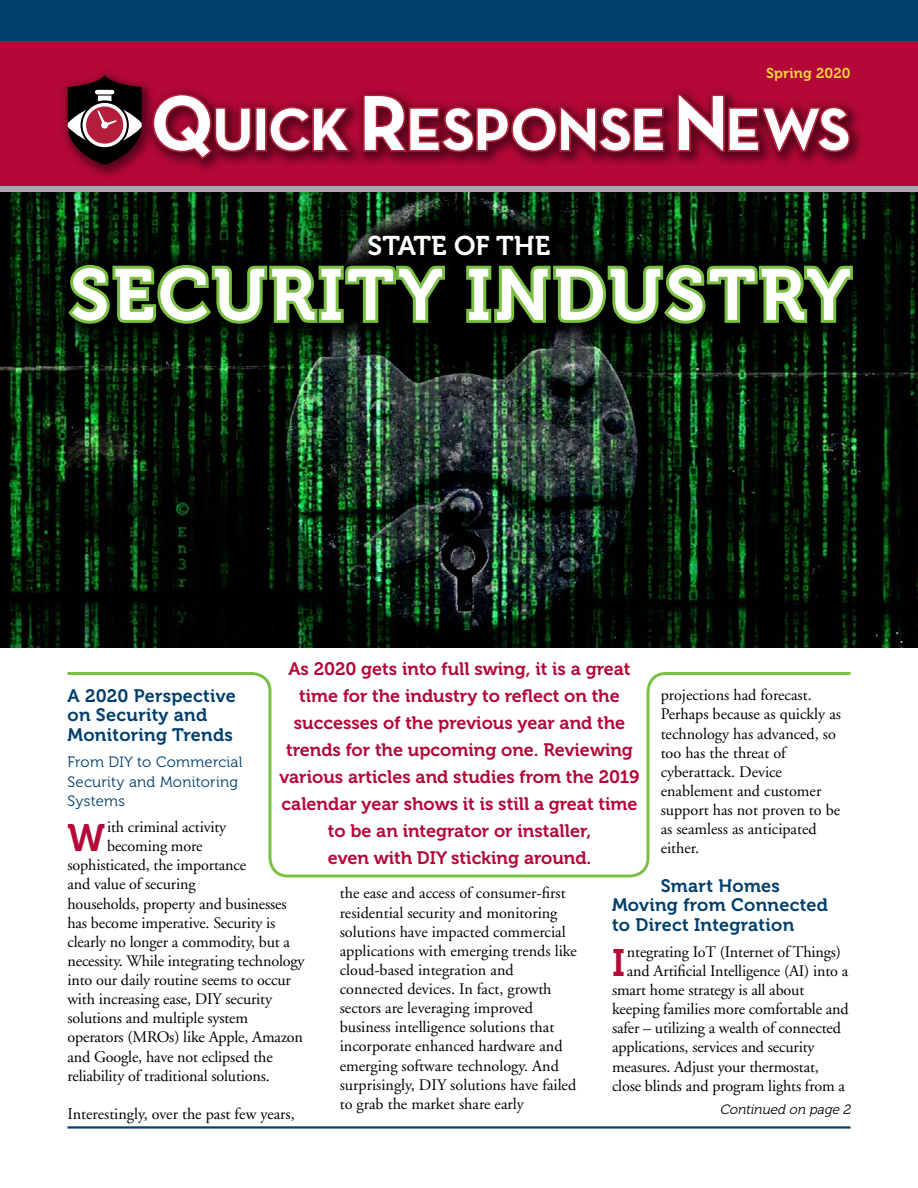
<style>
.page{position:relative;width:918px;height:1188px;background:#fff}
.page>*{position:absolute;margin:0;border:0;box-sizing:border-box;transform-origin:0 0}
.t1{font:72px "Museo 700";letter-spacing:.05em;color:#fff}
.t2{font:38.1px "Museo 700";color:#b30838}
.t3{font:27px "Museo 700";color:#fff}
.t4{font:18px/27px "Museo 700";color:#b30838;text-align:center}
.t5{font:18px/19.5px "Museo 700";letter-spacing:.015em;color:#003e6b}
.t6{font:16.2px/19px "Adobe Garamond";letter-spacing:-.01em;color:#000}
.t7{font:15px/19.5px "Museo 300";letter-spacing:.015em;color:#003e6b}
.t8{font:14.25px "Museo 700";letter-spacing:.015em;color:#ffd540}
.t9{font:italic 13.5px "Museo 300";color:#000}
</style>
<div class="page">
<img style="left:0;top:192px;width:918px;height:456px">
<div style="left:0;top:0;width:918px;height:189px;background:#b30838"></div>
<div style="left:0;top:0;width:918px;height:40px;background:#003e6b"></div>
<div style="left:60px;top:67px;width:805px;height:113px;background:#000;opacity:.5"></div>
<svg style="left:68px;top:75px;width:74px;height:90px;background:#67313e"></svg>
<svg style="left:152px;top:94px;width:199px;height:66px"></svg>
<svg style="left:363px;top:94px;width:302px;height:58px"></svg>
<svg style="left:677px;top:94px;width:173px;height:58px"></svg>
<div style="left:0;top:186px;width:918px;height:6px;background:#a1abb2"></div>
<hr style="left:68px;top:1126px;width:782px;height:3px;background:#003e6b">
<svg style="left:48px;top:208px;width:840px;height:144px;background:#051508"></svg>
<svg style="left:64px;top:261px;width:384px;height:69px;background:#32511c"></svg>
<svg style="left:463px;top:260px;width:393px;height:68px;background:#34531c"></svg>
<svg style="left:67px;top:672px;width:784px;height:206px"></svg>
<p class="t8" style="left:766px;top:65px;width:86px">Spring 2020</p>
<h3 class="t3" style="left:368px;top:230px;width:184px">STATE OF THE</h3>
<h1 class="t1" style="left:70px;top:255px;width:782px">SECURITY INDUSTRY</h1>
<p class="t4" style="left:280px;top:656px;width:362px">As 2020 gets into full swing, it is a great time for the industry to reflect on the successes of the previous year and the trends for the upcoming one. Reviewing various articles and studies from the 2019 calendar year shows it is still a great time to be an integrator or installer,<br>even with DIY sticking around.</p>
<p class="t6" style="left:661px;top:686px;width:182px">projections had forecast.<br>Perhaps because as quickly as technology has advanced, so too has the threat of cyberattack. Device enablement and customer support has not proven to be as seamless as anticipated either.</p>
<p class="t5" style="left:612px;top:876px;width:218px;text-indent:49px">Smart Homes<br>Moving from Connected to Direct Integration</p>
<h2 class="t2" style="left:612px;top:942px;width:15px">I</h2>
<p class="t6" style="left:627px;top:943px;width:216px">ntegrating IoT (Internet of Things)</p>
<p class="t5" style="left:68px;top:686px;width:170px">A 2020 Perspective on Security and<br>Monitoring Trends</p>
<p class="t7" style="left:68px;top:753px;width:177px">From DIY to Commercial<br>Security and Monitoring<br>Systems</p>
<h2 class="t2" style="left:68px;top:817px;width:39px">W</h2>
<p class="t6" style="left:107px;top:818px;width:121px">ith criminal activity</p>
<p class="t6" style="left:107px;top:837px;width:97px">becoming more</p>
<p class="t6" style="left:68px;top:856px;width:180px">sophisticated, the importance</p>
<p class="t6" style="left:68px;top:875px;width:130px">and value of securing</p>
<p class="t6" style="left:68px;top:894px;width:221px">households, property and businesses</p>
<p class="t6" style="left:68px;top:914px;width:209px">has become imperative. Security is</p>
<p class="t6" style="left:68px;top:933px;width:224px">clearly no longer a commodity, but a</p>
<p class="t6" style="left:68px;top:952px;width:239px">necessity. While integrating technology</p>
<p class="t6" style="left:68px;top:971px;width:225px">into our daily routine seems to occur</p>
<p class="t6" style="left:68px;top:990px;width:206px">with increasing ease, DIY security</p>
<p class="t6" style="left:68px;top:1009px;width:182px">solutions and multiple system</p>
<p class="t6" style="left:68px;top:1028px;width:237px">operators (MROs) like Apple, Amazon</p>
<p class="t6" style="left:68px;top:1047px;width:207px">and Google, have not eclipsed the</p>
<p class="t6" style="left:68px;top:1067px;width:204px">reliability of traditional solutions.</p>
<p class="t6" style="left:68px;top:1105px;width:229px">Interestingly, over the past few years,</p>
<p class="t6" style="left:340px;top:884px;width:239px">the ease and access of consumer-first residential security and monitoring solutions have impacted commercial applications with emerging trends like cloud-based integration and connected devices. In fact, growth sectors are leveraging improved business intelligence solutions that incorporate enhanced hardware and emerging software technology. And surprisingly, DIY solutions have failed to grab the market share early</p>
<p class="t6" style="left:627px;top:962px;width:223px">and Artificial Intelligence (AI) into a</p>
<p class="t6" style="left:612px;top:981px;width:194px">smart home strategy is all about</p>
<p class="t6" style="left:612px;top:1000px;width:238px">keeping families more comfortable and</p>
<p class="t6" style="left:612px;top:1019px;width:230px">safer – utilizing a wealth of connected</p>
<p class="t6" style="left:612px;top:1038px;width:204px">applications, services and security</p>
<p class="t6" style="left:612px;top:1057px;width:208px">measures. Adjust your thermostat,</p>
<p class="t6" style="left:612px;top:1076px;width:235px">close blinds and program lights from a</p>
<p class="t9" style="left:720px;top:1103px;width:135px">Continued on page 2</p>
</div>
